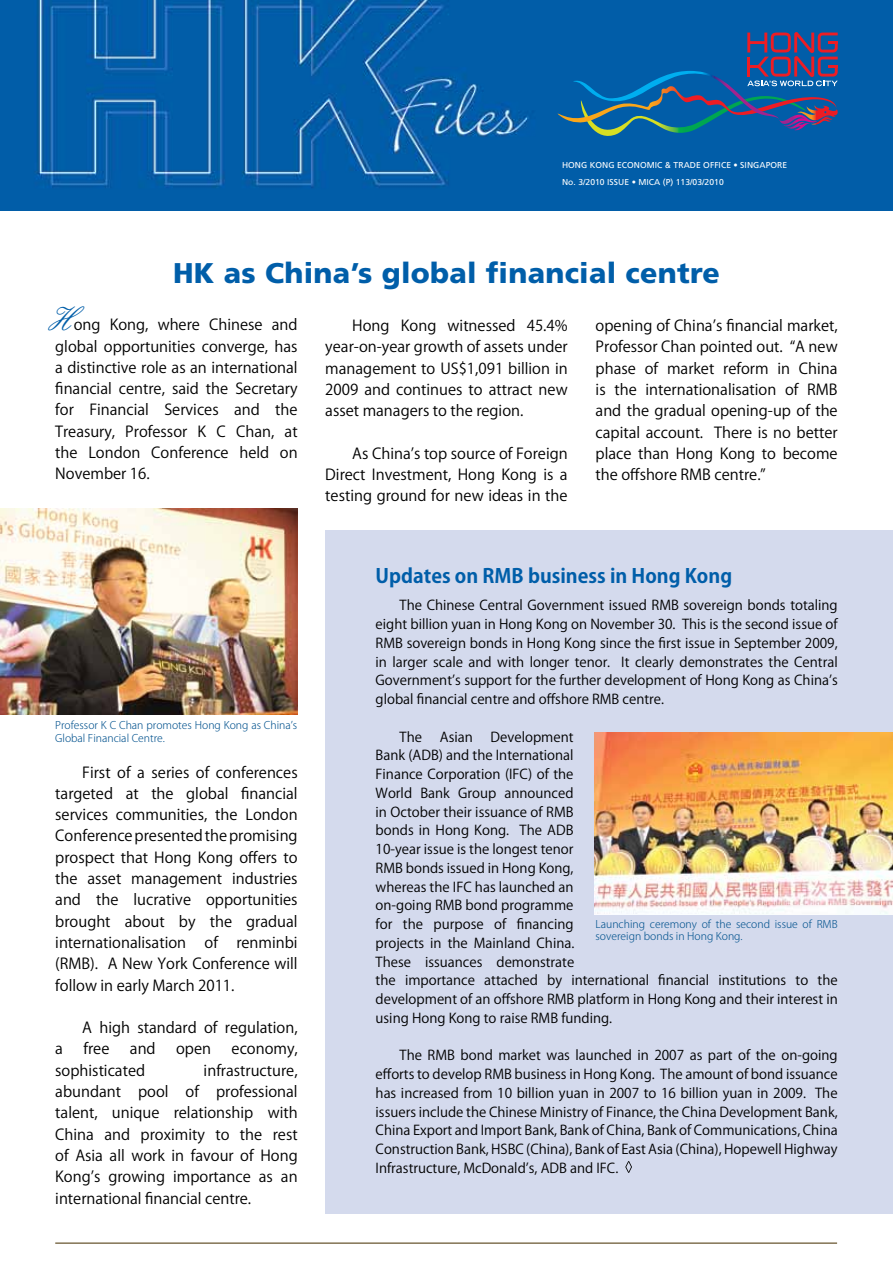
<style>
.page{position:relative;width:893px;height:1263px;background:#fff}
.page>*{position:absolute;margin:0;border:0;box-sizing:border-box;transform-origin:0 0}
.t1{font:36px "English";color:#005ea9}
.t2{font:900 28.5px "Frutiger LT Std";letter-spacing:.01em;color:#005ea9}
.t3{font:700 19.5px "Koz Go Pro";color:#005ea9}
.t4{font:15px/21.3px "Koz Go Pro";color:#000;text-align:justify}
.t5{font:13.5px/18.8px "Koz Go Pro";color:#000;text-align:justify}
.t6{font:300 10.5px/12.6px "Koz Go Pro";color:#00518d}
.t7{font:8.55px/16.8px "Frutiger LT Std";letter-spacing:.005em;color:#fff}
</style>
<div class="page">
<img style="left:0;top:0;width:893px;height:210px">
<svg style="left:557px;top:32px;width:281px;height:111px;background:#1c5e9a"></svg>
<div style="left:325px;top:530px;width:568px;height:684px;background:#d4daed"></div>
<hr style="left:55px;top:1242px;width:782px;height:2px;background:#574319">
<img style="left:0;top:508px;width:298px;height:207px">
<svg style="left:625px;top:1161px;width:7px;height:12px"></svg>
<img style="left:595px;top:732px;width:298px;height:183px">
<p class="t7" style="left:562px;top:157px;width:227px">HONG KONG ECONOMIC &amp; TRADE OFFICE • SINGAPORE<br>No. 3/2010 ISSUE • MICA (P) 113/03/2010</p>
<h2 class="t2" style="left:173px;top:256px;width:548px">HK as China’s global financial centre</h2>
<p class="t4" style="left:596px;top:315px;width:244px">opening of China’s financial market, Professor Chan pointed out. “A new phase of market reform in China is the internationalisation of RMB and the gradual opening-up of the capital account. There is no better place than Hong Kong to become the offshore RMB centre.”</p>
<h1 class="t1" style="left:55px;top:300px;width:23px">H</h1>
<p class="t4" style="left:55px;top:314px;width:244px;text-indent:18px">ong Kong, where Chinese and global opportunities converge, has a distinctive role as an international financial centre, said the Secretary for Financial Services and the Treasury, Professor K C Chan, at the London Conference held on November 16.</p>
<p class="t4" style="left:325px;top:315px;width:244px;text-indent:27px">Hong Kong witnessed 45.4% year-on-year growth of assets under management to US$1,091 billion in 2009 and continues to attract new asset managers to the region.</p>
<p class="t4" style="left:325px;top:443px;width:244px;text-indent:27px">As China’s top source of Foreign Direct Investment, Hong Kong is a testing ground for new ideas in the</p>
<p class="t6" style="left:55px;top:719px;width:244px">Professor K C Chan promotes Hong Kong as China’s<br>Global Financial Centre.</p>
<p class="t4" style="left:55px;top:762px;width:244px;text-indent:27px">First of a series of conferences targeted at the global financial services communities, the London Conference presented the promising prospect that Hong Kong offers to the asset management industries and the lucrative opportunities brought about by the gradual internationalisation of renminbi (RMB). A New York Conference will follow in early March 2011.</p>
<p class="t4" style="left:82px;top:1017px;width:217px">A high standard of regulation,</p>
<p class="t4" style="left:55px;top:1039px;width:9px">a</p>
<p class="t4" style="left:83px;top:1039px;width:28px">free</p>
<p class="t4" style="left:130px;top:1039px;width:27px">and</p>
<p class="t4" style="left:176px;top:1039px;width:37px">open</p>
<p class="t4" style="left:232px;top:1039px;width:68px">economy,</p>
<p class="t4" style="left:55px;top:1060px;width:91px">sophisticated</p>
<p class="t4" style="left:55px;top:1060px;width:244px;text-indent:148px">infrastructure, abundant pool of professional talent, unique relationship with China and proximity to the rest of Asia all work in favour of Hong Kong’s growing importance as an international financial centre.</p>
<h3 class="t3" style="left:376px;top:563px;width:358px">Updates on RMB business in Hong Kong</h3>
<p class="t5" style="left:376px;top:596px;width:464px;text-indent:24px">The Chinese Central Government issued RMB sovereign bonds totaling eight billion yuan in Hong Kong on November 30. This is the second issue of RMB sovereign bonds in Hong Kong since the first issue in September 2009, in larger scale and with longer tenor. It clearly demonstrates the Central Government’s support for the further development of Hong Kong as China’s global financial centre and offshore RMB centre.</p>
<p class="t5" style="left:400px;top:727px;width:24px">The</p>
<p class="t5" style="left:440px;top:727px;width:34px">Asian</p>
<p class="t5" style="left:376px;top:727px;width:464px;text-align:left;text-indent:115px">Development<br>Bank (ADB) and the International<br>Finance Corporation (IFC) of the<br>World Bank Group announced<br>in October their issuance of RMB<br>bonds in Hong Kong. The ADB<br>10-year issue is the longest tenor<br>RMB bonds issued in Hong Kong,<br>whereas the IFC has launched an<br>on-going RMB bond programme<br>for the purpose of financing<br>projects in the Mainland China.<br>These issuances demonstrate<br>the importance attached by international financial institutions to the development of an offshore RMB platform in Hong Kong and their interest in using Hong Kong to raise RMB funding.</p>
<p class="t5" style="left:376px;top:1046px;width:464px;text-indent:24px">The RMB bond market was launched in 2007 as part of the on-going efforts to develop RMB business in Hong Kong. The amount of bond issuance has increased from 10 billion yuan in 2007 to 16 billion yuan in 2009. The issuers include the Chinese Ministry of Finance, the China Development Bank, China Export and Import Bank, Bank of China, Bank of Communications, China Construction Bank, HSBC (China), Bank of East Asia (China), Hopewell Highway Infrastructure, McDonald’s, ADB and IFC.</p>
<p class="t6" style="left:596px;top:917px;width:244px">Launching ceremony of the second issue of RMB sovereign bonds in Hong Kong.</p>
</div>
